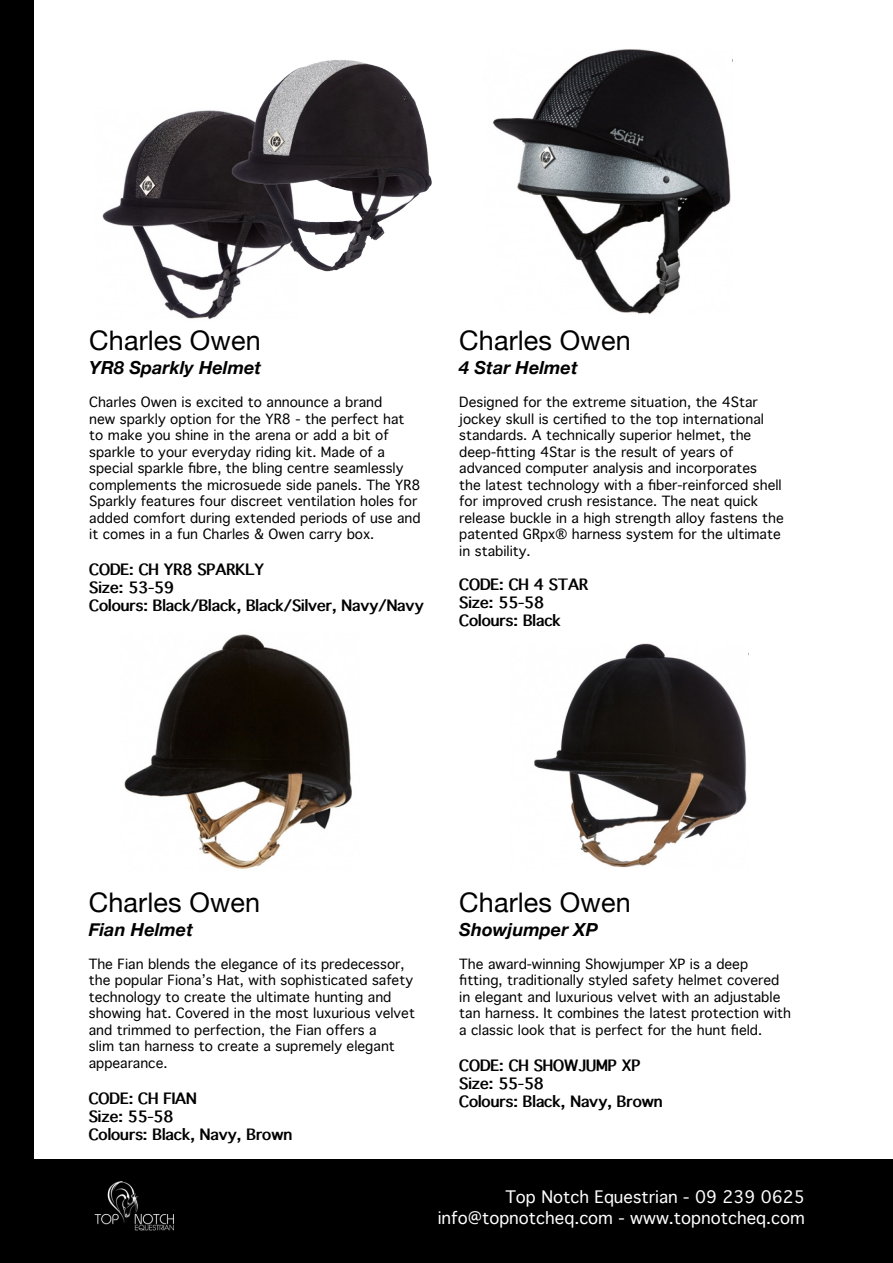
<style>
.page{position:relative;width:893px;height:1263px;background:#fff}
.page>*{position:absolute;margin:0;border:0;box-sizing:border-box;transform-origin:0 0}
.t1{font:27px "Helvetica Neue";letter-spacing:.005em;color:#000}
.t2{font:italic 700 18px "Helvetica Neue";letter-spacing:.005em;color:#000}
.t3{font:300 16.5px "Thonburi";color:#fff}
.t4{font:700 15px "Thonburi";color:#000}
.t5{font:300 13.5px/16.5px "Thonburi";color:#000}
</style>
<div class="page">
<div style="left:1px;top:0;width:33px;height:1263px;background:#000"></div>
<img style="left:124px;top:634px;width:228px;height:235px">
<img style="left:492px;top:49px;width:241px;height:266px">
<img style="left:102px;top:60px;width:330px;height:259px">
<div style="left:26px;top:1160px;width:867px;height:103px;background:#000"></div>
<img style="left:94px;top:1181px;width:80px;height:50px">
<img style="left:534px;top:643px;width:215px;height:225px">
<p class="t1" style="left:89px;top:321px;width:173px">Charles Owen</p>
<p class="t2" style="left:89px;top:354px;width:173px">YR8 Sparkly Helmet</p>
<p class="t5" style="left:89px;top:394px;width:333px">Charles Owen is excited to announce a brand<br>new sparkly option for the YR8 - the perfect hat to make you shine in the arena or add a bit of sparkle to your everyday riding kit. Made of a special sparkle fibre, the bling centre seamlessly complements the microsuede side panels. The YR8<br>Sparkly features four discreet ventilation holes for added comfort during extended periods of use and it comes in a fun Charles &amp; Owen carry box.</p>
<p class="t4" style="left:89px;top:561px;width:176px">CODE: CH YR8 SPARKLY</p>
<p class="t4" style="left:89px;top:579px;width:86px">Size: 53-59</p>
<p class="t4" style="left:89px;top:597px;width:336px">Colours: Black/Black, Black/Silver, Navy/Navy</p>
<p class="t1" style="left:459px;top:321px;width:173px">Charles Owen</p>
<p class="t2" style="left:459px;top:354px;width:120px">4 Star Helmet</p>
<p class="t5" style="left:459px;top:394px;width:326px">Designed for the extreme situation, the 4Star jockey skull is certified to the top international standards. A technically superior helmet, the deep-fitting 4Star is the result of years of advanced computer analysis and incorporates<br>the latest technology with a fiber-reinforced shell for improved crush resistance. The neat quick release buckle in a high strength alloy fastens the patented GRpx® harness system for the ultimate in stability.</p>
<p class="t4" style="left:459px;top:576px;width:130px">CODE: CH 4 STAR</p>
<p class="t4" style="left:459px;top:594px;width:86px">Size: 55-58</p>
<p class="t4" style="left:459px;top:612px;width:103px">Colours: Black</p>
<p class="t1" style="left:89px;top:883px;width:173px">Charles Owen</p>
<p class="t2" style="left:89px;top:915px;width:106px">Fian Helmet</p>
<p class="t5" style="left:89px;top:956px;width:328px">The Fian blends the elegance of its predecessor, the popular Fiona’s Hat, with sophisticated safety technology to create the ultimate hunting and showing hat. Covered in the most luxurious velvet and trimmed to perfection, the Fian offers a<br>slim tan harness to create a supremely elegant appearance.</p>
<p class="t4" style="left:89px;top:1090px;width:110px">CODE: CH FIAN</p>
<p class="t4" style="left:89px;top:1108px;width:86px">Size: 55-58</p>
<p class="t4" style="left:89px;top:1126px;width:205px">Colours: Black, Navy, Brown</p>
<p class="t1" style="left:459px;top:883px;width:173px">Charles Owen</p>
<p class="t2" style="left:459px;top:915px;width:140px">Showjumper XP</p>
<p class="t5" style="left:459px;top:956px;width:333px">The award-winning Showjumper XP is a deep fitting, traditionally styled safety helmet covered in elegant and luxurious velvet with an adjustable tan harness. It combines the latest protection with a classic look that is perfect for the hunt field.</p>
<p class="t4" style="left:459px;top:1057px;width:183px">CODE: CH SHOWJUMP XP</p>
<p class="t4" style="left:459px;top:1075px;width:86px">Size: 55-58</p>
<p class="t4" style="left:459px;top:1093px;width:205px">Colours: Black, Navy, Brown</p>
<p class="t3" style="left:505px;top:1187px;width:301px">Top Notch Equestrian - 09 239 0625</p>
<p class="t3" style="left:438px;top:1208px;width:369px">info@topnotcheq.com - www.topnotcheq.com</p>
</div>
